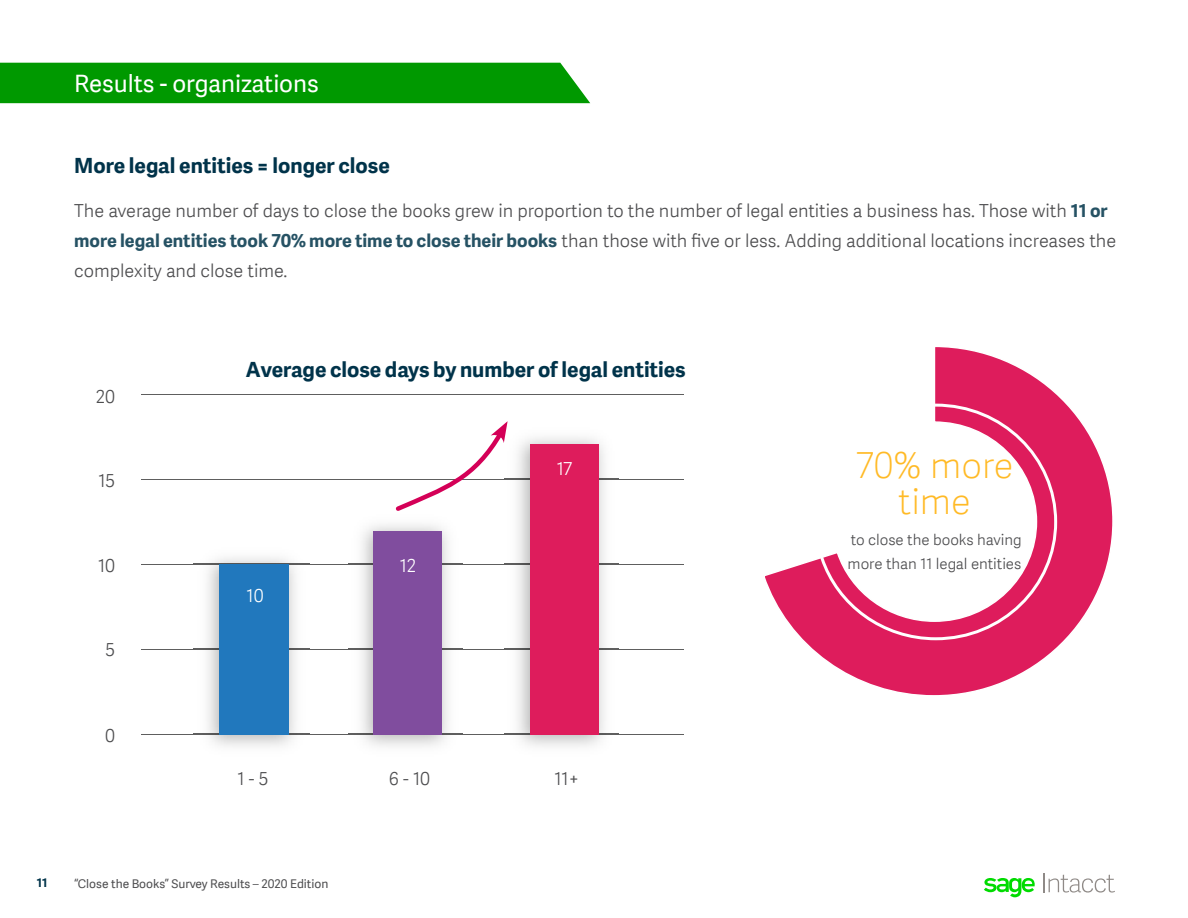
<style>
.page{position:relative;width:1188px;height:918px;background:#fff}
.page>*{position:absolute;margin:0;border:0;box-sizing:border-box;transform-origin:0 0}
.Body_copy{font:36px/36px "Adelle Sans SAGE Th";color:#ffba26;text-align:center}
.Section_Title{font:24px "Adelle Sans SAGE";color:#fff}
.Heading_2{font:700 21px "Adelle Sans SAGE";color:#00334a}
.Body_copy-2{font:18px/30px "Adelle Sans SAGE Lt";color:#4d4d4f}
.Body_copy-3{font:18px "Adelle Sans SAGE Lt";color:#fff}
.Body_copy-4{font:15px/24px "Adelle Sans SAGE Lt";color:#4d4d4f}
.t1{font:12px "Adelle Sans SAGE";color:#4d4d4f}
.t2{font:700 12px "Adelle Sans SAGE";color:#00334a}
.s1{font-family:"Adelle Sans SAGE";font-weight:700;color:#265264}
</style>
<div class="page">
<div style="left:0;top:63px;width:590px;height:40px;background:#090"></div>
<hr style="left:141px;top:734px;width:543px;height:1px;background:#5e5e5e">
<hr style="left:141px;top:649px;width:543px;height:1px;background:#5e5e5e">
<hr style="left:141px;top:564px;width:543px;height:1px;background:#5e5e5e">
<hr style="left:141px;top:479px;width:543px;height:1px;background:#5e5e5e">
<hr style="left:141px;top:394px;width:543px;height:1px;background:#5e5e5e">
<img style="left:504px;top:437px;width:114px;height:310px">
<img style="left:504px;top:734px;width:114px;height:1px">
<img style="left:504px;top:649px;width:114px;height:1px">
<img style="left:504px;top:564px;width:114px;height:1px">
<img style="left:508px;top:479px;width:110px;height:1px">
<div style="left:530px;top:444px;width:69px;height:291px;background:#de1c5c"></div>
<img style="left:348px;top:524px;width:114px;height:223px">
<img style="left:348px;top:734px;width:114px;height:1px">
<img style="left:348px;top:649px;width:114px;height:1px">
<img style="left:348px;top:564px;width:114px;height:1px">
<div style="left:374px;top:531px;width:68px;height:204px;background:#804d9e"></div>
<img style="left:194px;top:557px;width:115px;height:190px">
<img style="left:194px;top:734px;width:115px;height:1px">
<img style="left:194px;top:649px;width:115px;height:1px">
<img style="left:194px;top:564px;width:115px;height:1px">
<div style="left:219px;top:564px;width:69px;height:171px;background:#2178bd"></div>
<svg style="left:395px;top:421px;width:113px;height:94px"></svg>
<svg style="left:765px;top:347px;width:348px;height:349px"></svg>
<svg style="left:813px;top:402px;width:246px;height:240px"></svg>
<svg style="left:984px;top:878px;width:51px;height:19px"></svg>
<svg style="left:1043px;top:873px;width:72px;height:20px"></svg>
<p class="Section_Title" style="left:74px;top:66px;width:246px">Results - organizations</p>
<p class="Heading_2" style="left:74px;top:150px;width:317px">More legal entities = longer close</p>
<p class="Body_copy-2" style="left:74px;top:195px;width:1044px">The average number of days to close the books grew in proportion to the number of legal entities a business has. Those with <span class="s1">11 or more legal entities took 70% more time to close their books</span> than those with five or less. Adding additional locations increases the complexity and close time.</p>
<p class="Body_copy-2" style="left:96px;top:381px;width:21px">20</p>
<p class="Body_copy-2" style="left:98px;top:465px;width:18px">15</p>
<p class="Body_copy-2" style="left:98px;top:550px;width:19px">10</p>
<p class="Body_copy-2" style="left:106px;top:634px;width:11px">5</p>
<p class="Body_copy-2" style="left:105px;top:720px;width:11px">0</p>
<p class="Heading_2" style="left:246px;top:354px;width:441px">Average close days by number of legal entities</p>
<p class="Body_copy-3" style="left:247px;top:583px;width:19px">10</p>
<p class="Body_copy-3" style="left:400px;top:553px;width:18px">12</p>
<p class="Body_copy-3" style="left:557px;top:456px;width:17px">17</p>
<p class="Body_copy-2" style="left:238px;top:763px;width:32px">1 - 5</p>
<p class="Body_copy-2" style="left:389px;top:763px;width:43px">6 - 10</p>
<p class="Body_copy-2" style="left:554px;top:763px;width:26px">11+</p>
<p class="t2" style="left:37px;top:873px;width:12px">11</p>
<p class="t1" style="left:74px;top:875px;width:256px">“Close the Books” Survey Results – 2020 Edition</p>
<p class="Body_copy" style="left:856px;top:446px;width:159px">70% more time</p>
<p class="Body_copy-4" style="left:848px;top:527px;width:176px">to close the books having more than 11 legal entities</p>
</div>
